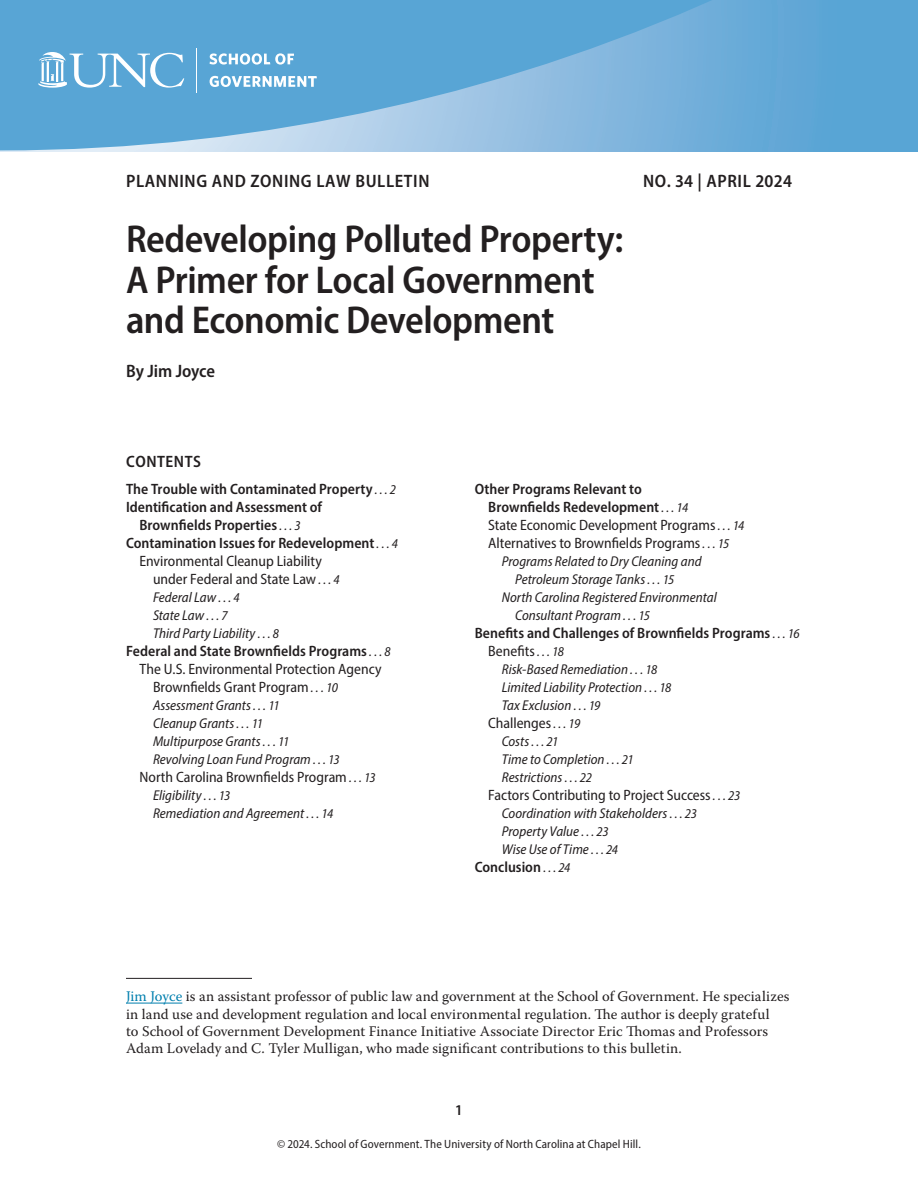
<style>
.page{position:relative;width:918px;height:1188px;background:#fff}
.page>*{position:absolute;margin:0;border:0;box-sizing:border-box;transform-origin:0 0}
.Bulletin_Title{font:600 semi-condensed 39px/40.5px "Myriad Pro";letter-spacing:-.01em;color:#231f20}
.Bulletin_Series_Name{font:600 semi-condensed 18px "Myriad Pro";letter-spacing:.035em;color:#231f20}
.Bulletin_Series_Number_Date{font:600 semi-condensed 18px "Myriad Pro";letter-spacing:.035em;color:#231f20}
.Bulletin_Author{font:600 semi-condensed 18px "Myriad Pro";letter-spacing:-.005em;color:#231f20}
.toc_title{font:600 semi-condensed 16.5px "Myriad Pro";letter-spacing:.035em;color:#231f20}
.t1{font:semi-condensed 15px/18px "Myriad Pro";color:#231f20}
.rf_centered{font:600 semi-condensed 15px/18px "Myriad Pro";color:#231f20;text-align:center}
.footnote_author{font:14.7px/17.2px "Warnock Pro";letter-spacing:.005em;color:#231f20}
.t2{font:italic semi-condensed 14.25px/18px "Myriad Pro";color:#231f20}
.t3{font:semi-condensed 12px "Myriad Pro";letter-spacing:.01em;color:#231f20}
.s1{font-weight:400;font-style:italic;font-size:13.5px}
.s2{font-style:italic;font-size:13.5px}
.s3{font-size:13.5px}
.s4{color:#007fae}
</style>
<div class="page">
<div style="left:0;top:0;width:918px;height:151px;background:linear-gradient(to bottom,#5ca6d6,#5ca6d6)"></div>
<svg style="left:40px;top:0;width:702px;height:150px;background:#6daed9"></svg>
<svg style="left:210px;top:53px;width:84px;height:12px"></svg>
<svg style="left:210px;top:76px;width:107px;height:11px"></svg>
<hr style="left:196px;top:48px;width:1px;height:45px;background:#fff">
<svg style="left:38px;top:52px;width:146px;height:36px"></svg>
<hr style="left:126px;top:978px;width:126px;height:1px;background:#231f20">
<hr style="left:126px;top:1003px;width:56px;height:1px;background:#007fae">
<p class="Bulletin_Series_Name" style="left:126px;top:169px;width:305px">PLANNING AND ZONING LAW BULLETIN</p>
<p class="Bulletin_Series_Number_Date" style="left:643px;top:169px;width:150px">NO. 34 | APRIL 2024</p>
<p class="Bulletin_Title" style="left:126px;top:218px;width:499px">Redeveloping Polluted Property:<br>A Primer for Local Government and Economic Development</p>
<p class="Bulletin_Author" style="left:126px;top:359px;width:90px">By Jim Joyce</p>
<p class="toc_title" style="left:126px;top:451px;width:76px">CONTENTS</p>
<p class="rf_centered" style="left:126px;top:480px;width:272px">The Trouble with Contaminated Property <span class="s1">. . . 2</span></p>
<p class="rf_centered" style="left:126px;top:498px;width:198px">Identification and Assessment of<br>Brownfields Properties <span class="s1">. . . 3</span></p>
<p class="rf_centered" style="left:126px;top:534px;width:273px">Contamination Issues for Redevelopment <span class="s1">. . . 4</span></p>
<p class="t1" style="left:153px;top:552px;width:188px;text-indent:-14px">Environmental Cleanup Liability under Federal and State Law <span class="s2">. . . 4</span></p>
<p class="t2" style="left:153px;top:588px;width:88px">Federal Law <span class="s3">. . . 4</span></p>
<p class="t2" style="left:153px;top:606px;width:76px">State Law <span class="s3">. . . 7</span></p>
<p class="t2" style="left:153px;top:624px;width:127px">Third Party Liability <span class="s3">. . . 8</span></p>
<p class="rf_centered" style="left:126px;top:642px;width:266px">Federal and State Brownfields Programs <span class="s1">. . . 8</span></p>
<p class="t1" style="left:153px;top:660px;width:230px;text-indent:-14px">The U.S. Environmental Protection Agency<br>Brownfields Grant Program <span class="s2">. . . 10</span></p>
<p class="t2" style="left:153px;top:696px;width:128px">Assessment Grants <span class="s3">. . . 11</span></p>
<p class="t2" style="left:153px;top:714px;width:111px">Cleanup Grants <span class="s3">. . . 11</span></p>
<p class="t2" style="left:153px;top:732px;width:138px">Multipurpose Grants <span class="s3">. . . 11</span></p>
<p class="t2" style="left:153px;top:750px;width:188px">Revolving Loan Fund Program <span class="s3">. . . 13</span></p>
<p class="t1" style="left:140px;top:768px;width:238px">North Carolina Brownfields Program <span class="s2">. . . 13</span></p>
<p class="t2" style="left:153px;top:786px;width:79px">Eligibility <span class="s3">. . . 13</span></p>
<p class="t2" style="left:153px;top:804px;width:182px">Remediation and Agreement <span class="s3">. . . 14</span></p>
<p class="rf_centered" style="left:488px;top:480px;width:201px;text-align:left;text-indent:-14px">Other Programs Relevant to<br>Brownfields Redevelopment <span class="s1">. . . 14</span></p>
<p class="t1" style="left:488px;top:516px;width:258px">State Economic Development Programs <span class="s2">. . . 14</span></p>
<p class="t1" style="left:488px;top:534px;width:243px">Alternatives to Brownfields Programs <span class="s2">. . . 15</span></p>
<p class="t2" style="left:515px;top:552px;width:188px;text-indent:-14px">Programs Related to Dry Cleaning and<br>Petroleum Storage Tanks <span class="s3">. . . 15</span></p>
<p class="t2" style="left:515px;top:588px;width:203px;text-indent:-14px">North Carolina Registered Environmental<br>Consultant Program <span class="s3">. . . 15</span></p>
<p class="rf_centered" style="left:475px;top:624px;width:326px">Benefits and Challenges of Brownfields Programs <span class="s1">. . . 16</span></p>
<p class="t1" style="left:488px;top:642px;width:77px">Benefits <span class="s2">. . . 18</span></p>
<p class="t2" style="left:502px;top:660px;width:157px">Risk-Based Remediation <span class="s3">. . . 18</span></p>
<p class="t2" style="left:502px;top:678px;width:171px">Limited Liability Protection <span class="s3">. . . 18</span></p>
<p class="t2" style="left:502px;top:696px;width:100px">Tax Exclusion <span class="s3">. . . 19</span></p>
<p class="t1" style="left:488px;top:714px;width:94px">Challenges <span class="s2">. . . 19</span></p>
<p class="t2" style="left:502px;top:732px;width:58px">Costs <span class="s3">. . . 21</span></p>
<p class="t2" style="left:502px;top:750px;width:133px">Time to Completion <span class="s3">. . . 21</span></p>
<p class="t2" style="left:502px;top:768px;width:92px">Restrictions <span class="s3">. . . 22</span></p>
<p class="t1" style="left:488px;top:786px;width:254px">Factors Contributing to Project Success <span class="s2">. . . 23</span></p>
<p class="t2" style="left:502px;top:804px;width:197px">Coordination with Stakeholders <span class="s3">. . . 23</span></p>
<p class="t2" style="left:502px;top:822px;width:109px">Property Value <span class="s3">. . . 23</span></p>
<p class="t2" style="left:502px;top:840px;width:118px">Wise Use of Time <span class="s3">. . . 24</span></p>
<p class="rf_centered" style="left:475px;top:858px;width:97px">Conclusion <span class="s1">. . . 24</span></p>
<p class="footnote_author" style="left:126px;top:988px;width:665px"><span class="s4">Jim Joyce</span> is an assistant professor of public law and government at the School of Government. He specializes in land use and development regulation and local environmental regulation. The author is deeply grateful<br>to School of Government Development Finance Initiative Associate Director Eric Thomas and Professors Adam Lovelady and C. Tyler Mulligan, who made significant contributions to this bulletin.</p>
<p class="rf_centered" style="left:455px;top:1100px;width:9px">1</p>
<p class="t3" style="left:277px;top:1137px;width:365px">© 2024. School of Government. The University of North Carolina at Chapel Hill.</p>
</div>
